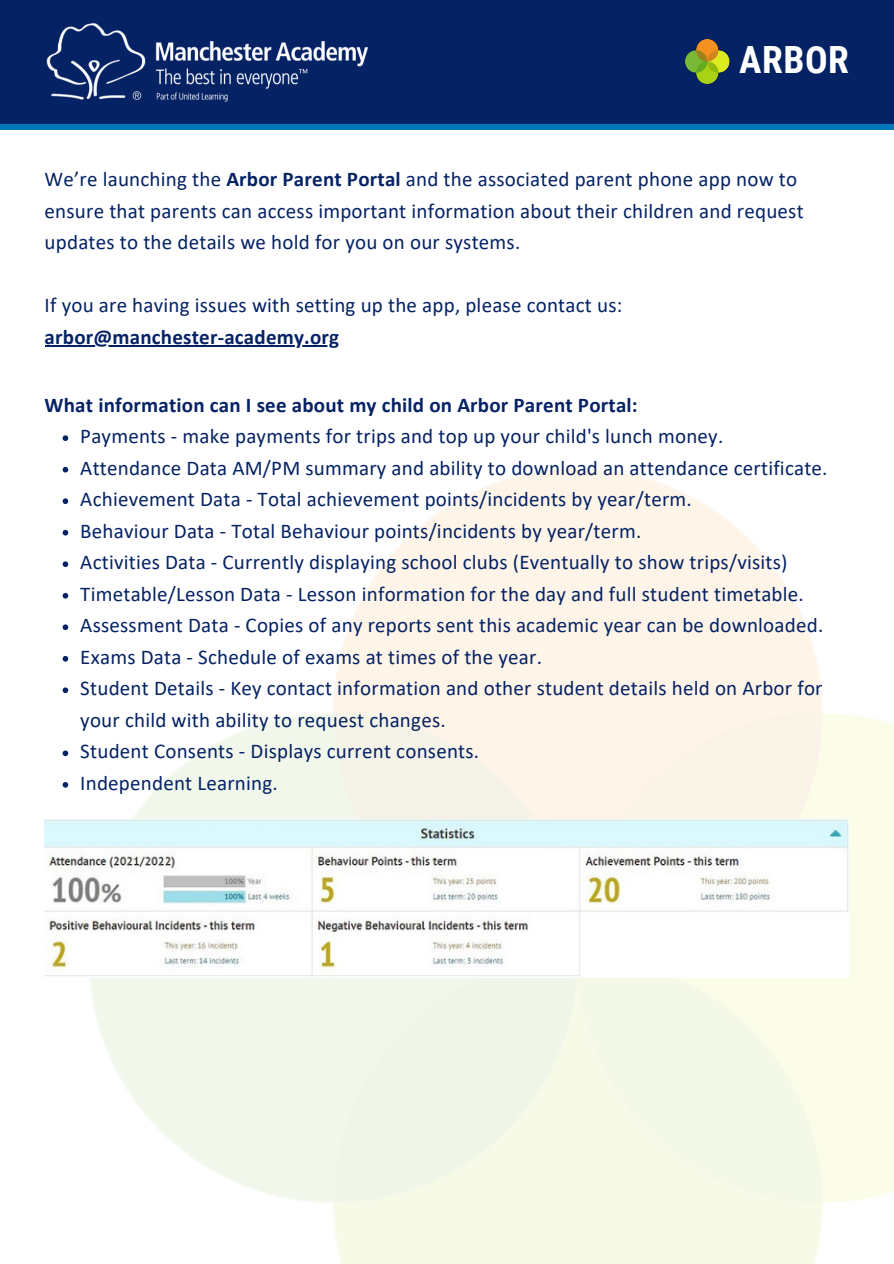
<style>
.page{position:relative;width:894px;height:1264px;background:#fff}
.page>*{position:absolute;margin:0;border:0;box-sizing:border-box;transform-origin:0 0}
.t1{font:700 37.5px "Roboto Condensed";letter-spacing:.015em;color:#fff}
.t2{font:21px/31.5px "Calibri";letter-spacing:.01em;color:#052264}
.t3{font:700 21px "Calibri";letter-spacing:.01em;color:#052264}
.s1{font-weight:700}
</style>
<div class="page">
<div style="left:0;top:0;width:893px;height:124px;background:#052264"></div>
<div style="left:0;top:124px;width:893px;height:6px;background:#0079bc"></div>
<img style="left:46px;top:23px;width:323px;height:79px">
<hr style="left:45px;top:345px;width:294px;height:1px;background:#052264">
<img style="left:685px;top:40px;width:45px;height:44px">
<img style="left:45px;top:819px;width:803px;height:158px">
<svg style="left:63px;top:435px;width:5px;height:6px"></svg>
<svg style="left:63px;top:467px;width:5px;height:5px"></svg>
<svg style="left:63px;top:498px;width:5px;height:6px"></svg>
<svg style="left:63px;top:530px;width:5px;height:5px"></svg>
<svg style="left:63px;top:561px;width:5px;height:6px"></svg>
<svg style="left:63px;top:593px;width:5px;height:5px"></svg>
<svg style="left:63px;top:624px;width:5px;height:6px"></svg>
<svg style="left:63px;top:656px;width:5px;height:5px"></svg>
<svg style="left:63px;top:687px;width:5px;height:6px"></svg>
<svg style="left:63px;top:750px;width:5px;height:6px"></svg>
<svg style="left:63px;top:782px;width:5px;height:5px"></svg>
<p class="t1" style="left:739px;top:39px;width:111px">ARBOR</p>
<p class="t2" style="left:45px;top:165px;width:760px">We’re launching the <span class="s1">Arbor Parent Portal</span> and the associated parent phone app now to ensure that parents can access important information about their children and request updates to the details we hold for you on our systems.</p>
<p class="t2" style="left:45px;top:291px;width:579px">If you are having issues with setting up the app, please contact us:</p>
<h1 class="t3" style="left:45px;top:328px;width:296px">arbor@manchester-academy.org</h1>
<p class="t3" style="left:45px;top:396px;width:594px">What information can I see about my child on Arbor Parent Portal:</p>
<p class="t2" style="left:80px;top:422px;width:644px">Payments - make payments for trips and top up your child's lunch money.</p>
<h2 class="t2" style="left:80px;top:454px;width:748px">Attendance Data AM/PM summary and ability to download an attendance certificate.</h2>
<p class="t2" style="left:80px;top:485px;width:612px">Achievement Data - Total achievement points/incidents by year/term.</p>
<p class="t2" style="left:80px;top:517px;width:562px">Behaviour Data - Total Behaviour points/incidents by year/term.</p>
<p class="t2" style="left:80px;top:548px;width:708px">Activities Data - Currently displaying school clubs (Eventually to show trips/visits)</p>
<p class="t2" style="left:80px;top:580px;width:724px">Timetable/Lesson Data - Lesson information for the day and full student timetable.</p>
<p class="t2" style="left:80px;top:611px;width:744px">Assessment Data - Copies of any reports sent this academic year can be downloaded.</p>
<p class="t2" style="left:80px;top:643px;width:463px">Exams Data - Schedule of exams at times of the year.</p>
<p class="t2" style="left:80px;top:674px;width:743px">Student Details - Key contact information and other student details held on Arbor for your child with ability to request changes.</p>
<p class="t2" style="left:80px;top:737px;width:400px">Student Consents - Displays current consents.</p>
<p class="t2" style="left:80px;top:769px;width:199px">Independent Learning.</p>
</div>
